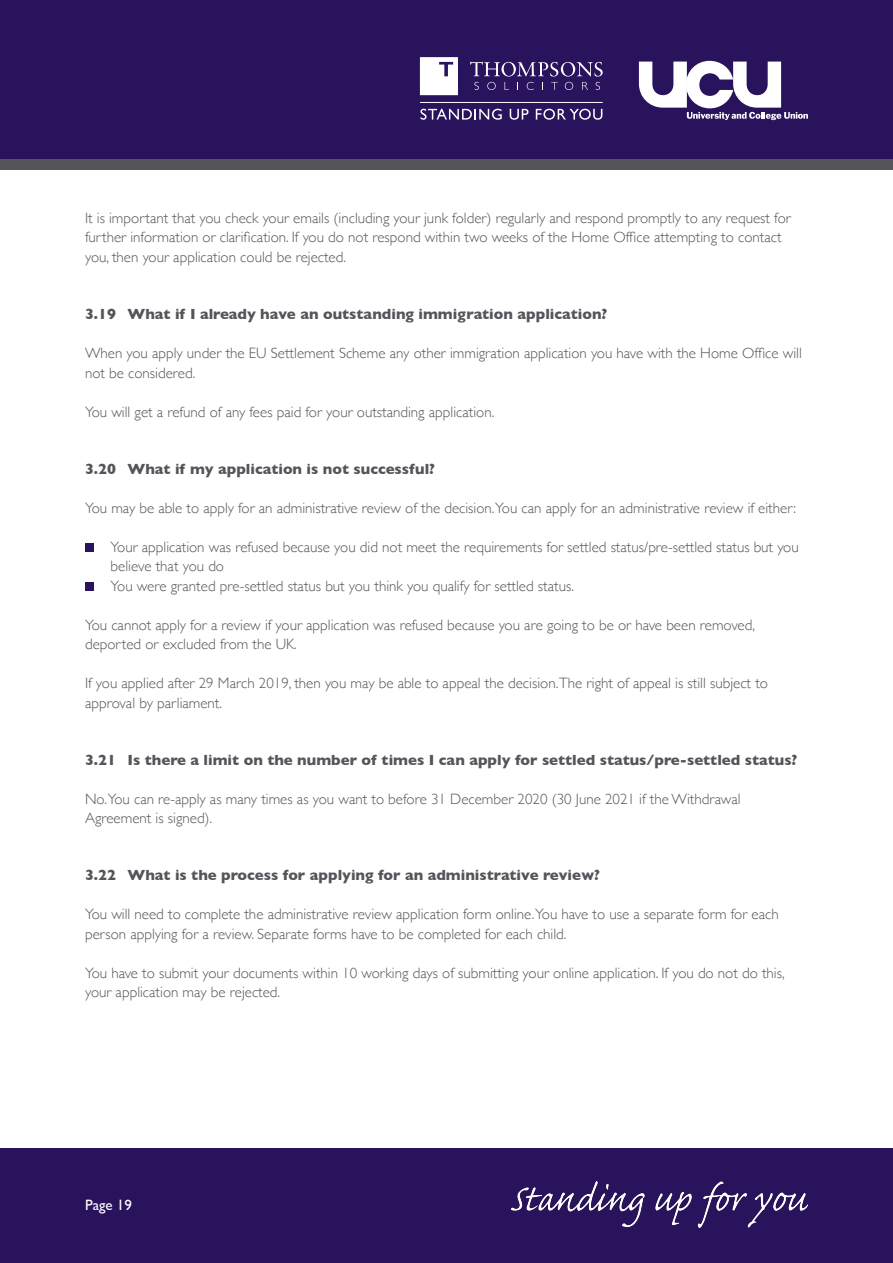
<style>
.page{position:relative;width:893px;height:1263px;background:#fff}
.page>*{position:absolute;margin:0;border:0;box-sizing:border-box;transform-origin:0 0}
.Body_Copy{font:300 15px/19.5px "Gill Sans";color:#54555a}
.Sub_Heading{font:700 15px "Gill Sans";color:#54555a}
.Body_Bullets{font:300 15px/19.5px "Gill Sans";color:#54555a}
.t1{font:15px "Gill Sans";color:#fff}
</style>
<div class="page">
<div style="left:0;top:0;width:893px;height:170px;background:#29135d"></div>
<div style="left:0;top:1148px;width:893px;height:115px;background:#29135d"></div>
<svg style="left:470px;top:62px;width:133px;height:28px"></svg>
<svg style="left:420px;top:57px;width:38px;height:38px"></svg>
<hr style="left:420px;top:102px;width:183px;height:1px;background:#fff">
<svg style="left:420px;top:109px;width:82px;height:11px"></svg>
<svg style="left:510px;top:109px;width:18px;height:11px"></svg>
<svg style="left:536px;top:109px;width:66px;height:11px"></svg>
<svg style="left:639px;top:61px;width:169px;height:59px"></svg>
<div style="left:0;top:159px;width:893px;height:11px;background:#54555a"></div>
<img style="left:512px;top:1182px;width:296px;height:45px">
<div style="left:85px;top:543px;width:9px;height:8px;background:#29135d"></div>
<div style="left:85px;top:582px;width:9px;height:8px;background:#29135d"></div>
<p class="Body_Copy" style="left:85px;top:208px;width:707px">It is important that you check your emails (including your junk folder) regularly and respond promptly to any request for further information or clarification. If you do not respond within two weeks of the Home Office attempting to contact you, then your application could be rejected.</p>
<p class="Sub_Heading" style="left:85px;top:302px;width:524px">3.19 What if I already have an outstanding immigration application?</p>
<p class="Body_Copy" style="left:85px;top:343px;width:718px">When you apply under the EU Settlement Scheme any other immigration application you have with the Home Office will not be considered.</p>
<p class="Body_Copy" style="left:85px;top:401px;width:411px">You will get a refund of any fees paid for your outstanding application.</p>
<p class="Sub_Heading" style="left:85px;top:456px;width:351px">3.20 What if my application is not successful?</p>
<p class="Body_Copy" style="left:85px;top:497px;width:713px">You may be able to apply for an administrative review of the decision.You can apply for an administrative review if either:</p>
<p class="Body_Bullets" style="left:111px;top:536px;width:690px">Your application was refused because you did not meet the requirements for settled status/pre-settled status but you believe that you do</p>
<p class="Body_Bullets" style="left:111px;top:575px;width:465px">You were granted pre-settled status but you think you qualify for settled status.</p>
<p class="Body_Copy" style="left:85px;top:614px;width:672px">You cannot apply for a review if your application was refused because you are going to be or have been removed, deported or excluded from the UK.</p>
<p class="Body_Copy" style="left:85px;top:673px;width:684px">If you applied after 29 March 2019, then you may be able to appeal the decision.The right of appeal is still subject to approval by parliament.</p>
<p class="Sub_Heading" style="left:85px;top:747px;width:714px">3.21 Is there a limit on the number of times I can apply for settled status/pre-settled status?</p>
<p class="Body_Copy" style="left:85px;top:788px;width:657px">No.You can re-apply as many times as you want to before 31 December 2020 (30 June 2021 if the Withdrawal<br>Agreement is signed).</p>
<p class="Sub_Heading" style="left:85px;top:863px;width:516px">3.22 What is the process for applying for an administrative review?</p>
<p class="Body_Copy" style="left:85px;top:904px;width:695px">You will need to complete the administrative review application form online.You have to use a separate form for each person applying for a review. Separate forms have to be completed for each child.</p>
<p class="Body_Copy" style="left:85px;top:962px;width:701px">You have to submit your documents within 10 working days of submitting your online application. If you do not do this, your application may be rejected.</p>
<p class="t1" style="left:85px;top:1196px;width:48px">Page 19</p>
</div>
